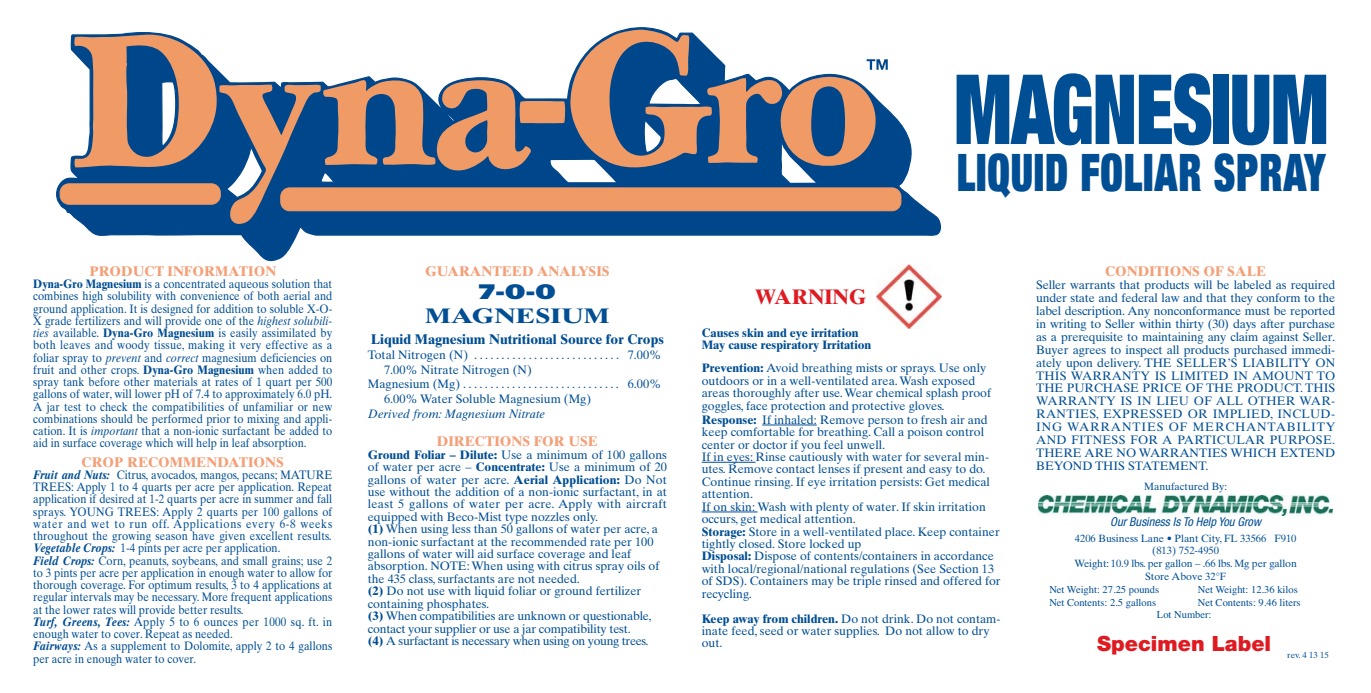
<style>
.page{position:relative;width:1371px;height:693px;background:#fff}
.page>*{position:absolute;margin:0;border:0;box-sizing:border-box;transform-origin:0 0}
.t1{font:900 expanded 97.12px "Helvetica Neue";letter-spacing:-.015em;color:#004e94;scale:.78 1}
.t2{font:900 expanded 51.98px "Helvetica Neue";letter-spacing:.02em;color:#004e94;scale:.78 1}
.t3{font:900 21px "Helvetica Neue";color:#df1b22}
.t4{font:700 21px "Times Ten";color:#004e94;scale:1.3 1}
.t5{font:700 21px "Times Ten";color:#df1b22}
.t6{font:900 21px "Frutiger";color:#004e94;scale:1.3 1}
.t7{font:700 14px "Times Ten";color:#f49f77}
.t8{font:700 14px "Times Ten";color:#004e94}
.t9{font:12.25px/12.4px "Times Ten";color:#004e94}
.t10{font:12.25px/12.2px "Times Ten";color:#004e94;text-align:justify;scale:.9 1}
.t11{font:700 12.25px/12.4px "Times Ten";color:#004e94}
.t12{font:italic 12.25px "Times Ten";color:#004e94}
.t13{font:italic condensed 12.25px "Helvetica Neue";color:#004e94}
.t14{font:10.5px/12.6px "Times Ten";color:#004e94;text-align:center}
.t15{font:10.5px/12.6px "Times";color:#004e94}
.t16{font:8.75px "Times Ten";color:#004e94}
.s1{font-weight:700}
.s2{font-style:italic}
.s3{font-weight:700;font-style:italic}
</style>
<div class="page">
<img style="left:1038px;top:496px;width:294px;height:20px">
<hr style="left:762px;top:425px;width:54px;height:1px;background:#004e94">
<hr style="left:701px;top:462px;width:54px;height:1px;background:#004e94">
<hr style="left:701px;top:512px;width:56px;height:1px;background:#004e94">
<svg style="left:56px;top:27px;width:885px;height:234px"></svg>
<svg style="left:322px;top:226px;width:116px;height:35px"></svg>
<svg style="left:74px;top:27px;width:491px;height:199px"></svg>
<svg style="left:571px;top:28px;width:316px;height:142px"></svg>
<div style="left:281px;top:188px;width:619px;height:23px;background:#f09a66;border-radius:9px"></div>
<div style="left:281px;top:188px;width:619px;height:23px;border:1px solid #f09a66;border-radius:9px"></div>
<div style="left:60px;top:184px;width:160px;height:20px;background:#f09a66;border-radius:9px"></div>
<div style="left:60px;top:184px;width:160px;height:20px;border:1px solid #f09a66;border-radius:9px"></div>
<img style="left:876px;top:264px;width:65px;height:64px">
<p class="t7" style="left:89px;top:266px;width:188px">PRODUCT INFORMATION</p>
<p class="t10" style="left:33px;top:279px;width:334px"><span class="s1">Dyna-Gro Magnesium</span> is a concentrated aqueous solution that combines high solubility with convenience of both aerial and ground application. It is designed for addition to soluble X-O-X grade fertilizers and will provide one of the <span class="s2">highest solubili&shy;ties</span> available. <span class="s1">Dyna-Gro Magnesium</span> is easily assimilated by both leaves and woody tissue, making it very effective as a foliar spray to <span class="s2">prevent</span> and <span class="s2">correct</span> magnesium deficiencies on fruit and other crops. <span class="s1">Dyna-Gro Magnesium</span> when added to spray tank before other materials at rates of 1 quart per 500 gallons of water, will lower pH of 7.4 to approximately 6.0 pH.<br>A jar test to check the compatibilities of unfamiliar or new combinations should be performed prior to mixing and appli&shy;cation. It is <span class="s2">important</span> that a non-ionic surfactant be added to aid in surface coverage which will help in leaf absorption.</p>
<p class="t7" style="left:82px;top:457px;width:204px">CROP RECOMMENDATIONS</p>
<p class="t10" style="left:33px;top:470px;width:334px;text-align:left"><span class="s3">Fruit and Nuts:</span> Citrus, avocados, mangos, pecans; MATURE TREES: Apply 1 to 4 quarts per acre per application. Repeat application if desired at 1-2 quarts per acre in summer and fall sprays. YOUNG TREES: Apply 2 quarts per 100 gallons of water and wet to run off. Applications every 6-8 weeks throughout the growing season have given excellent results.<br><span class="s3">Vegetable Crops:</span> 1-4 pints per acre per application.<br><span class="s3">Field Crops:</span> Corn, peanuts, soybeans, and small grains; use 2 to 3 pints per acre per application in enough water to allow for thorough coverage. For optimum results, 3 to 4 applications at regular intervals may be necessary. More frequent applications at the lower rates will provide better results.<br><span class="s3">Turf, Greens, Tees:</span> Apply 5 to 6 ounces per 1000 sq. ft. in enough water to cover. Repeat as needed.<br><span class="s3">Fairways:</span> As a supplement to Dolomite, apply 2 to 4 gallons per acre in enough water to cover.</p>
<p class="t7" style="left:425px;top:266px;width:186px">GUARANTEED ANALYSIS</p>
<h3 class="t6" style="left:479px;top:283px;width:61px">7-0-0</h3>
<h3 class="t4" style="left:425px;top:308px;width:143px">MAGNESIUM</h3>
<p class="t8" style="left:371px;top:333px;width:294px">Liquid Magnesium Nutritional Source for Crops</p>
<p class="t9" style="left:368px;top:350px;width:295px">Total Nitrogen (N) . . . . . . . . . . . . . . . . . . . . . . . . . . . 7.00%</p>
<p class="t9" style="left:384px;top:365px;width:149px">7.00% Nitrate Nitrogen (N)</p>
<p class="t9" style="left:368px;top:379px;width:295px">Magnesium (Mg) . . . . . . . . . . . . . . . . . . . . . . . . . . . . . 6.00%</p>
<p class="t9" style="left:384px;top:394px;width:209px">6.00% Water Soluble Magnesium (Mg)</p>
<p class="t12" style="left:368px;top:409px;width:178px">Derived from: Magnesium Nitrate</p>
<p class="t7" style="left:437px;top:436px;width:162px">DIRECTIONS FOR USE</p>
<p class="t9" style="left:368px;top:449px;width:300px"><span class="s1">Ground Foliar – Dilute:</span> Use a minimum of 100 gallons of water per acre – <span class="s1">Concentrate:</span> Use a minimum of 20 gallons of water per acre. <span class="s1">Aerial Application:</span> Do Not use without the addition of a non-ionic surfactant, in at least 5 gallons of water per acre. Apply with aircraft equipped with Beco-Mist type nozzles only.<br><span class="s1">(1)</span> When using less than 50 gallons of water per acre, a non-ionic surfactant at the recommended rate per 100 gallons of water will aid surface coverage and leaf absorption. NOTE: When using with citrus spray oils of the 435 class, surfactants are not needed.<br><span class="s1">(2)</span> Do not use with liquid foliar or ground fertilizer containing phosphates.<br><span class="s1">(3)</span> When compatibilities are unknown or questionable, contact your supplier or use a jar compatibility test.<br><span class="s1">(4)</span> A surfactant is necessary when using on young trees.</p>
<h1 class="t1" style="left:953px;top:75px;width:483px">MAGNESIUM</h1>
<h2 class="t2" style="left:956px;top:154px;width:475px">LIQUID FOLIAR SPRAY</h2>
<h3 class="t5" style="left:755px;top:289px;width:113px">WARNING</h3>
<p class="t11" style="left:701px;top:328px;width:171px">Causes skin and eye irritation<br>May cause respiratory Irritation</p>
<p class="t9" style="left:701px;top:363px;width:291px"><span class="s1">Prevention:</span> Avoid breathing mists or sprays. Use only outdoors or in a well-ventilated area. Wash exposed areas thoroughly after use. Wear chemical splash proof goggles, face protection and protective gloves.</p>
<p class="t9" style="left:701px;top:415px;width:300px"><span class="s1">Response:</span> If inhaled: Remove person to fresh air and keep comfortable for breathing. Call a poison control center or doctor if you feel unwell.<br>If in eyes: Rinse cautiously with water for several min&shy;utes. Remove contact lenses if present and easy to do.<br>Continue rinsing. If eye irritation persists: Get medical attention.<br>If on skin: Wash with plenty of water. If skin irritation occurs, get medical attention.<br><span class="s1">Storage:</span> Store in a well-ventilated place. Keep container tightly closed. Store locked up<br><span class="s1">Disposal:</span> Dispose of contents/containers in accordance with local/regional/national regulations (See Section 13 of SDS). Containers may be triple rinsed and offered for recycling.</p>
<p class="t9" style="left:701px;top:613px;width:300px"><span class="s1">Keep away from children.</span> Do not drink. Do not contam&shy;inate feed, seed or water supplies. Do not allow to dry out.</p>
<p class="t7" style="left:1105px;top:266px;width:162px">CONDITIONS OF SALE</p>
<p class="t9" style="left:1036px;top:279px;width:300px;line-height:13px;text-align:justify">Seller warrants that products will be labeled as required under state and federal law and that they conform to the label description. Any nonconformance must be reported in writing to Seller within thirty (30) days after purchase as a prerequisite to maintaining any claim against Seller.<br>Buyer agrees to inspect all products purchased immedi&shy;ately upon delivery. THE SELLER’S LIABILITY ON THIS WARRANTY IS LIMITED IN AMOUNT TO THE PURCHASE PRICE OF THE PRODUCT. THIS WARRANTY IS IN LIEU OF ALL OTHER WAR-RANTIES, EXPRESSED OR IMPLIED, INCLUD-ING WARRANTIES OF MERCHANTABILITY AND FITNESS FOR A PARTICULAR PURPOSE.<br>THERE ARE NO WARRANTIES WHICH EXTEND BEYOND THIS STATEMENT.</p>
<p class="t14" style="left:1144px;top:481px;width:84px">Manufactured By:</p>
<p class="t13" style="left:1110px;top:517px;width:155px">OurBusiness Is To Help You Grow</p>
<p class="t14" style="left:1074px;top:533px;width:224px">4206 Business Lane • Plant City, FL 33566 F910 (813) 752-4950<br>Weight: 10.9 lbs. per gallon – .66 lbs. Mg per gallon<br>Store Above 32°F</p>
<p class="t15" style="left:1049px;top:584px;width:111px">Net Weight: 27.25 pounds</p>
<p class="t15" style="left:1197px;top:584px;width:101px">Net Weight: 12.36 kilos</p>
<p class="t15" style="left:1049px;top:597px;width:108px">Net Contents: 2.5 gallons</p>
<p class="t15" style="left:1156px;top:597px;width:145px;text-indent:41px">Net Contents: 9.46 liters<br>Lot Number:</p>
<h3 class="t3" style="left:1097px;top:636px;width:175px">Specimen Label</h3>
<p class="t16" style="left:1287px;top:652px;width:43px">rev. 4 13 15</p>
</div>
